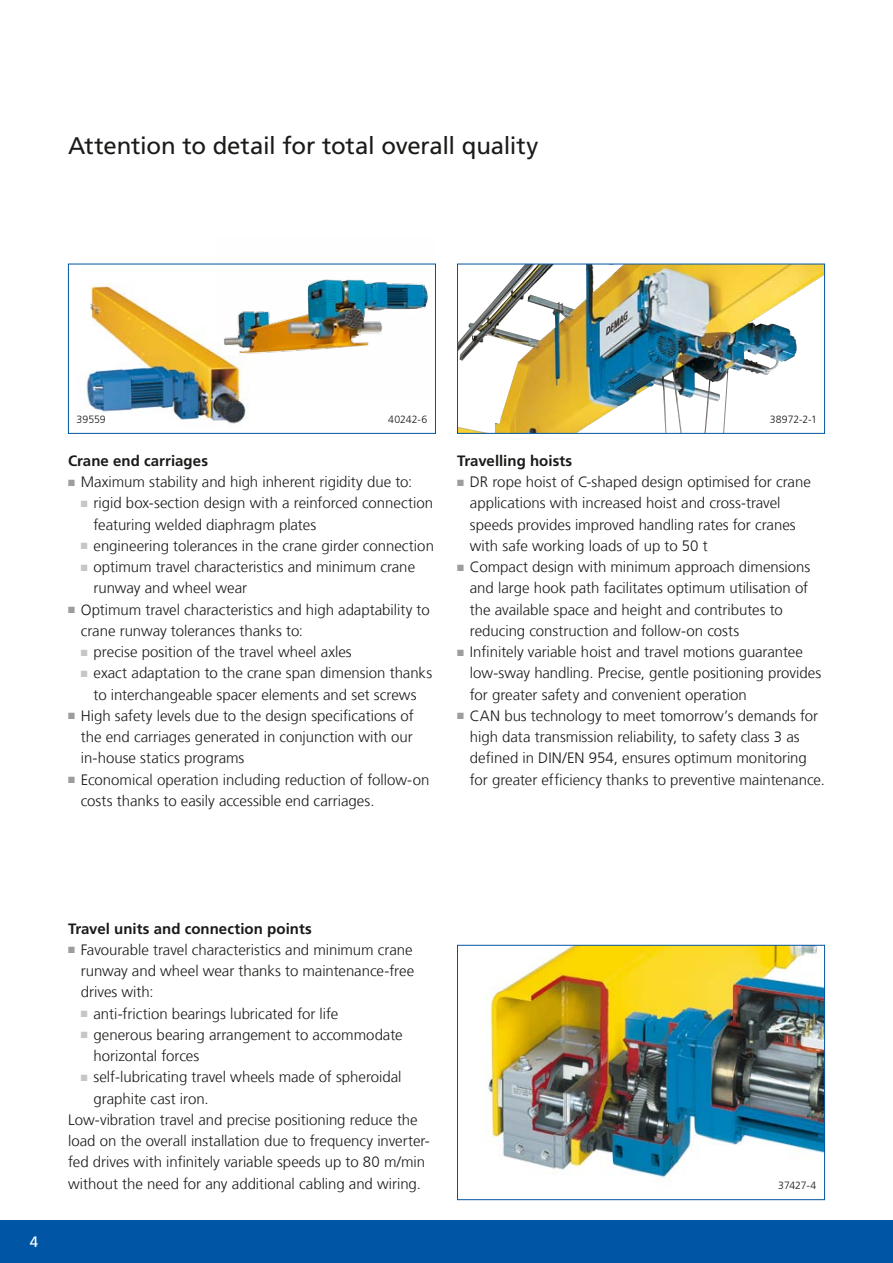
<style>
.page{position:relative;width:893px;height:1263px;background:#fff}
.page>*{position:absolute;margin:0;border:0;box-sizing:border-box;transform-origin:0 0}
.t1{font:24px "Frutiger LT Com";letter-spacing:-.01em;color:#1a1a18}
.t2{font:300 15px/21.3px "Frutiger LT Com";color:#1a1a18}
.t3{font:700 15px "Frutiger LT Com";letter-spacing:.005em;color:#1a1a18}
.t4{font:15px "Frutiger LT Com";color:#fff}
.t5{font:300 10.5px "Frutiger LT Com";color:#1a1a18}
.s1{color:#9c9d9d}
.s2{color:#c5c6c6}
</style>
<div class="page">
<div style="left:0;top:1220px;width:893px;height:43px;background:#0055a4"></div>
<img style="left:86px;top:284px;width:162px;height:143px">
<div style="left:68px;top:264px;width:368px;height:170px;border:1px solid #0055a4"></div>
<img style="left:488px;top:947px;width:335px;height:233px">
<div style="left:457px;top:945px;width:368px;height:255px;border:1px solid #0055a4"></div>
<img style="left:459px;top:266px;width:364px;height:166px">
<div style="left:457px;top:264px;width:368px;height:170px;border:1px solid #0055a4"></div>
<img style="left:218px;top:263px;width:218px;height:137px">
<h1 class="t1" style="left:68px;top:132px;width:472px">Attention to detail for total overall quality</h1>
<p class="t5" style="left:77px;top:413px;width:31px">39559</p>
<p class="t5" style="left:388px;top:413px;width:41px">40242-6</p>
<p class="t3" style="left:68px;top:452px;width:141px">Crane end carriages</p>
<p class="t2" style="left:68px;top:471px;width:346px"><span class="s1">■</span> Maximum stability and high inherent rigidity due to:</p>
<p class="t2" style="left:94px;top:493px;width:341px;text-indent:-13px"><span class="s2">■</span> rigid box-section design with a reinforced connection featuring welded diaphragm plates</p>
<p class="t2" style="left:81px;top:535px;width:355px"><span class="s2">■</span> engineering tolerances in the crane girder connection</p>
<p class="t2" style="left:94px;top:556px;width:323px;text-indent:-13px"><span class="s2">■</span> optimum travel characteristics and minimum crane runway and wheel wear</p>
<p class="t2" style="left:81px;top:599px;width:350px;text-indent:-13px"><span class="s1">■</span> Optimum travel characteristics and high adaptability to crane runway tolerances thanks to:</p>
<p class="t2" style="left:81px;top:641px;width:272px"><span class="s2">■</span> precise position of the travel wheel axles</p>
<p class="t2" style="left:81px;top:663px;width:353px;text-align:center"><span class="s2">■</span> exact adaptation to the crane span dimension thanks to interchangeable spacer elements and set screws</p>
<p class="t2" style="left:81px;top:705px;width:334px;text-align:justify;text-indent:-13px"><span class="s1">■</span> High safety levels due to the design specifications of the end carriages generated in conjunction with our in-house statics programs</p>
<p class="t2" style="left:81px;top:769px;width:350px;text-indent:-13px"><span class="s1">■</span> Economical operation including reduction of follow-on costs thanks to easily accessible end carriages.</p>
<p class="t5" style="left:770px;top:413px;width:49px">38972-2-1</p>
<p class="t3" style="left:457px;top:452px;width:117px">Travelling hoists</p>
<p class="t2" style="left:470px;top:471px;width:342px;text-indent:-13px"><span class="s1">■</span> DR rope hoist of C-shaped design optimised for crane applications with increased hoist and cross-travel speeds provides improved handling rates for cranes with safe working loads of up to 50 t</p>
<p class="t2" style="left:470px;top:556px;width:342px;text-indent:-13px"><span class="s1">■</span> Compact design with minimum approach dimensions and large hook path facilitates optimum utilisation of the available space and height and contributes to reducing construction and follow-on costs</p>
<p class="t2" style="left:470px;top:641px;width:353px;text-indent:-13px"><span class="s1">■</span> Infinitely variable hoist and travel motions guarantee low-sway handling. Precise, gentle positioning provides for greater safety and convenient operation</p>
<p class="t2" style="left:470px;top:705px;width:356px;text-indent:-13px"><span class="s1">■</span> CAN bus technology to meet tomorrow’s demands for high data transmission reliability, to safety class 3 as defined in DIN/EN 954, ensures optimum monitoring for greater efficiency thanks to preventive maintenance.</p>
<p class="t4" style="left:30px;top:1233px;width:10px">4</p>
<p class="t3" style="left:68px;top:919px;width:245px">Travel units and connection points</p>
<p class="t2" style="left:81px;top:939px;width:335px;text-align:justify;text-indent:-13px"><span class="s1">■</span> Favourable travel characteristics and minimum crane runway and wheel wear thanks to maintenance-free drives with:</p>
<p class="t2" style="left:81px;top:1003px;width:259px"><span class="s2">■</span> anti-friction bearings lubricated for life</p>
<p class="t2" style="left:94px;top:1024px;width:311px;text-indent:-13px"><span class="s2">■</span> generous bearing arrangement to accommodate horizontal forces</p>
<p class="t2" style="left:81px;top:1067px;width:322px"><span class="s2">■</span> self-lubricating travel wheels made of spheroidal</p>
<p class="t2" style="left:94px;top:1088px;width:117px">graphite cast iron.</p>
<p class="t2" style="left:68px;top:1109px;width:351px">Low-vibration travel and precise positioning reduce the</p>
<p class="t2" style="left:68px;top:1130px;width:363px">load on the overall installation due to frequency inverter-</p>
<p class="t2" style="left:68px;top:1152px;width:359px">fed drives with infinitely variable speeds up to 80 m/min</p>
<p class="t2" style="left:68px;top:1173px;width:354px">without the need for any additional cabling and wiring.</p>
<p class="t5" style="left:778px;top:1179px;width:40px">37427-4</p>
</div>
